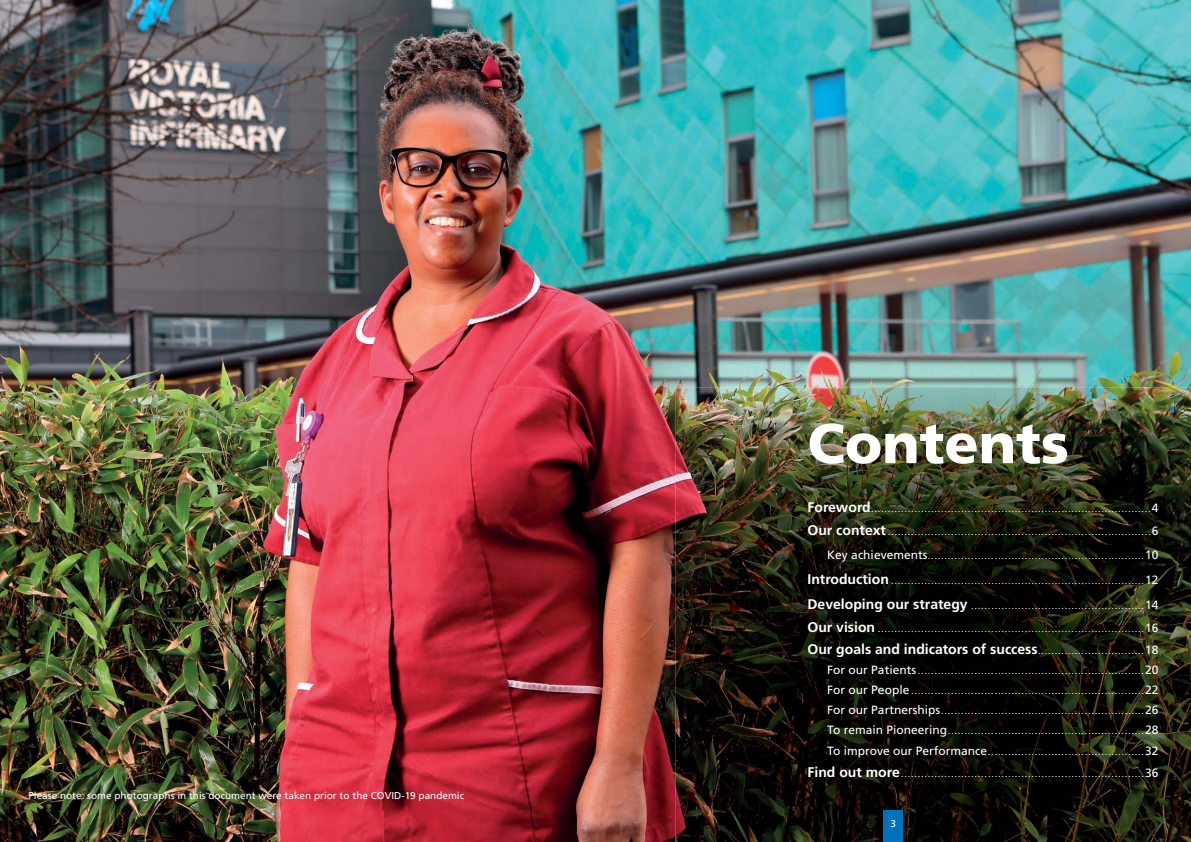
<style>
.page{position:relative;width:1191px;height:842px;background:#fff}
.page>*{position:absolute;margin:0;border:0;box-sizing:border-box;transform-origin:0 0}
.t1{font:900 56px "Frutiger";color:#fff}
.t2{font:300 12px/20.1px "Frutiger";color:#fff}
.t3{font:10px "Frutiger";color:#fff}
.s1{font-weight:700;font-size:14px}
.s2{font-weight:400}
</style>
<div class="page">
<img style="left:0;top:0;width:1191px;height:842px">
<img style="left:675px;top:387px;width:516px;height:455px">
<div style="left:883px;top:811px;width:20px;height:31px;background:#0072bc"></div>
<p class="t3" style="left:28px;top:791px;width:437px">Please note: some photographs in this document were taken prior to the COVID-19 pandemic</p>
<h1 class="t1" style="left:807px;top:417px;width:263px">Contents</h1>
<p class="t2" style="left:807px;top:497px;width:353px;line-height:22.5px"><span class="s1">Foreword</span>....................................................................................<span class="s2">4<br></span><span class="s1">Our context</span> ...............................................................................<span class="s2">6</span></p>
<p class="t2" style="left:807px;top:544px;width:353px;line-height:24.9px;text-align:justify;text-indent:20px"><span class="s2">Key achievements</span>.................................................................<span class="s2">10<br></span><span class="s1">Introduction</span> ............................................................................<span class="s2">12<br></span><span class="s1">Developing our strategy</span> ....................................................<span class="s2">14</span></p>
<p class="t2" style="left:807px;top:617px;width:353px;line-height:22.5px"><span class="s1">Our vision</span> ................................................................................<span class="s2">16<br></span><span class="s1">Our goals and indicators of success</span>................................<span class="s2">18</span></p>
<p class="t2" style="left:827px;top:661px;width:333px;text-align:justify"><span class="s2">For our Patients</span> ....................................................................<span class="s2">20<br>For our People</span> ......................................................................<span class="s2">22<br>For our Partnerships</span> .............................................................<span class="s2">26<br>To remain Pioneering</span> ...........................................................<span class="s2">28<br>To improve our Performance</span> ...............................................<span class="s2">32</span></p>
<p class="t2" style="left:807px;top:763px;width:353px"><span class="s1">Find out more</span> .........................................................................<span class="s2">36</span></p>
<p class="t3" style="left:890px;top:819px;width:7px">3</p>
</div>
